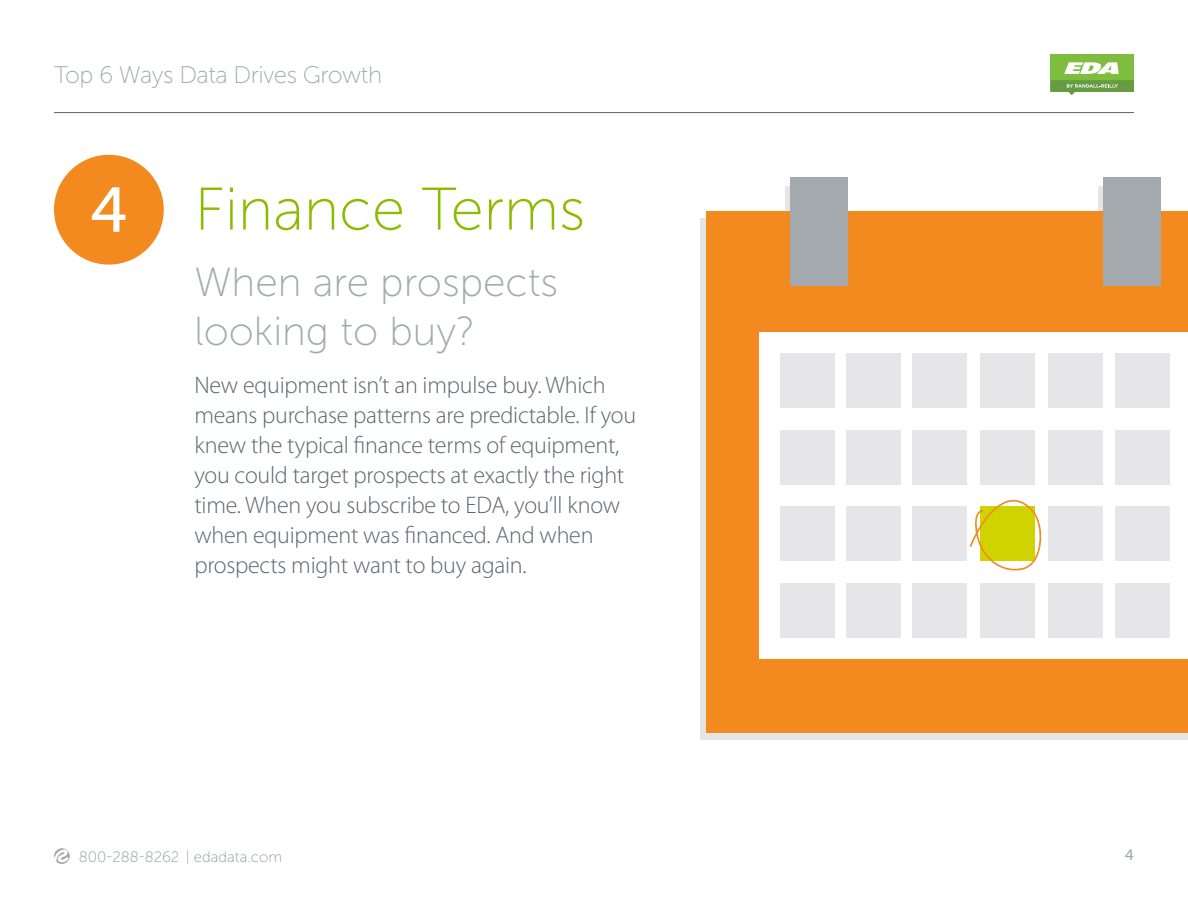
<style>
.page{position:relative;width:1188px;height:918px;background:#fff}
.page>*{position:absolute;margin:0;border:0;box-sizing:border-box;transform-origin:0 0}
.t1{font:63px "Museo Sans 500";color:#fff}
.t2{font:60px "Museo Sans 100";color:#8dbb00}
.t3{font:40.5px/48.6px "Museo Sans 100";color:#a3a9ad}
.t4{font:300 24px/30px "Myriad Pro";letter-spacing:-.01em;color:#5a6670}
.t5{font:24px "Museo Sans 100";letter-spacing:-.02em;color:#a3a9ad}
.t6{font:15px "Museo Sans 100";color:#93999e}
.t7{font:15px "Museo Sans 500";color:#a3a9ad}
</style>
<div class="page">
<hr style="left:54px;top:112px;width:1080px;height:1px;background:#5a6670">
<div style="left:1050px;top:54px;width:84px;height:26px;background:#7fbd41"></div>
<svg style="left:1064px;top:62px;width:55px;height:12px"></svg>
<svg style="left:1050px;top:80px;width:84px;height:15px"></svg>
<svg style="left:54px;top:848px;width:16px;height:16px"></svg>
<div style="left:54px;top:155px;width:110px;height:110px;background:#f28a20;border-radius:50%"></div>
<div style="left:785px;top:186px;width:57px;height:109px;background:#e5e4e6"></div>
<svg style="left:700px;top:219px;width:488px;height:521px;background:#e6d8cb"></svg>
<div style="left:707px;top:211px;width:481px;height:521px;background:#f28a20"></div>
<div style="left:759px;top:332px;width:429px;height:326px;background:#fff"></div>
<div style="left:781px;top:353px;width:54px;height:55px;background:#e6e5e7"></div>
<div style="left:846px;top:353px;width:55px;height:55px;background:#e6e5e7"></div>
<div style="left:912px;top:353px;width:55px;height:55px;background:#e6e5e7"></div>
<div style="left:980px;top:353px;width:55px;height:55px;background:#e6e5e7"></div>
<div style="left:1048px;top:353px;width:54px;height:55px;background:#e6e5e7"></div>
<div style="left:1115px;top:353px;width:55px;height:55px;background:#e6e5e7"></div>
<div style="left:781px;top:430px;width:54px;height:54px;background:#e6e5e7"></div>
<div style="left:846px;top:430px;width:55px;height:54px;background:#e6e5e7"></div>
<div style="left:912px;top:430px;width:55px;height:54px;background:#e6e5e7"></div>
<div style="left:980px;top:430px;width:55px;height:54px;background:#e6e5e7"></div>
<div style="left:1048px;top:430px;width:54px;height:54px;background:#e6e5e7"></div>
<div style="left:1115px;top:430px;width:55px;height:54px;background:#e6e5e7"></div>
<div style="left:781px;top:506px;width:54px;height:55px;background:#e6e5e7"></div>
<div style="left:846px;top:506px;width:55px;height:55px;background:#e6e5e7"></div>
<div style="left:912px;top:506px;width:55px;height:55px;background:#e6e5e7"></div>
<div style="left:1048px;top:506px;width:54px;height:55px;background:#e6e5e7"></div>
<div style="left:1115px;top:506px;width:55px;height:55px;background:#e6e5e7"></div>
<div style="left:781px;top:583px;width:54px;height:55px;background:#e6e5e7"></div>
<div style="left:846px;top:583px;width:55px;height:55px;background:#e6e5e7"></div>
<div style="left:912px;top:583px;width:55px;height:55px;background:#e6e5e7"></div>
<div style="left:980px;top:583px;width:55px;height:55px;background:#e6e5e7"></div>
<div style="left:1048px;top:583px;width:54px;height:55px;background:#e6e5e7"></div>
<div style="left:1115px;top:583px;width:55px;height:55px;background:#e6e5e7"></div>
<div style="left:790px;top:178px;width:57px;height:108px;background:#a3a9ad"></div>
<div style="left:1103px;top:178px;width:58px;height:108px;background:#a3a9ad"></div>
<svg style="left:969px;top:484px;width:73px;height:87px"></svg>
<p class="t5" style="left:54px;top:63px;width:330px">Top 6 Ways Data Drives Growth</p>
<p class="t1" style="left:90px;top:176px;width:40px">4</p>
<p class="t2" style="left:194px;top:177px;width:392px">Finance Terms</p>
<p class="t3" style="left:194px;top:258px;width:365px">When are prospects looking to buy?</p>
<p class="t4" style="left:194px;top:370px;width:443px">New equipment isn’t an impulse buy. Which means purchase patterns are predictable. If you knew the typical finance terms of equipment, you could target prospects at exactly the right time. When you subscribe to EDA, you’ll know when equipment was financed. And when prospects might want to buy again.</p>
<p class="t6" style="left:79px;top:849px;width:205px">800-288-8262 | edadata.com</p>
<p class="t7" style="left:1125px;top:846px;width:11px">4</p>
</div>
